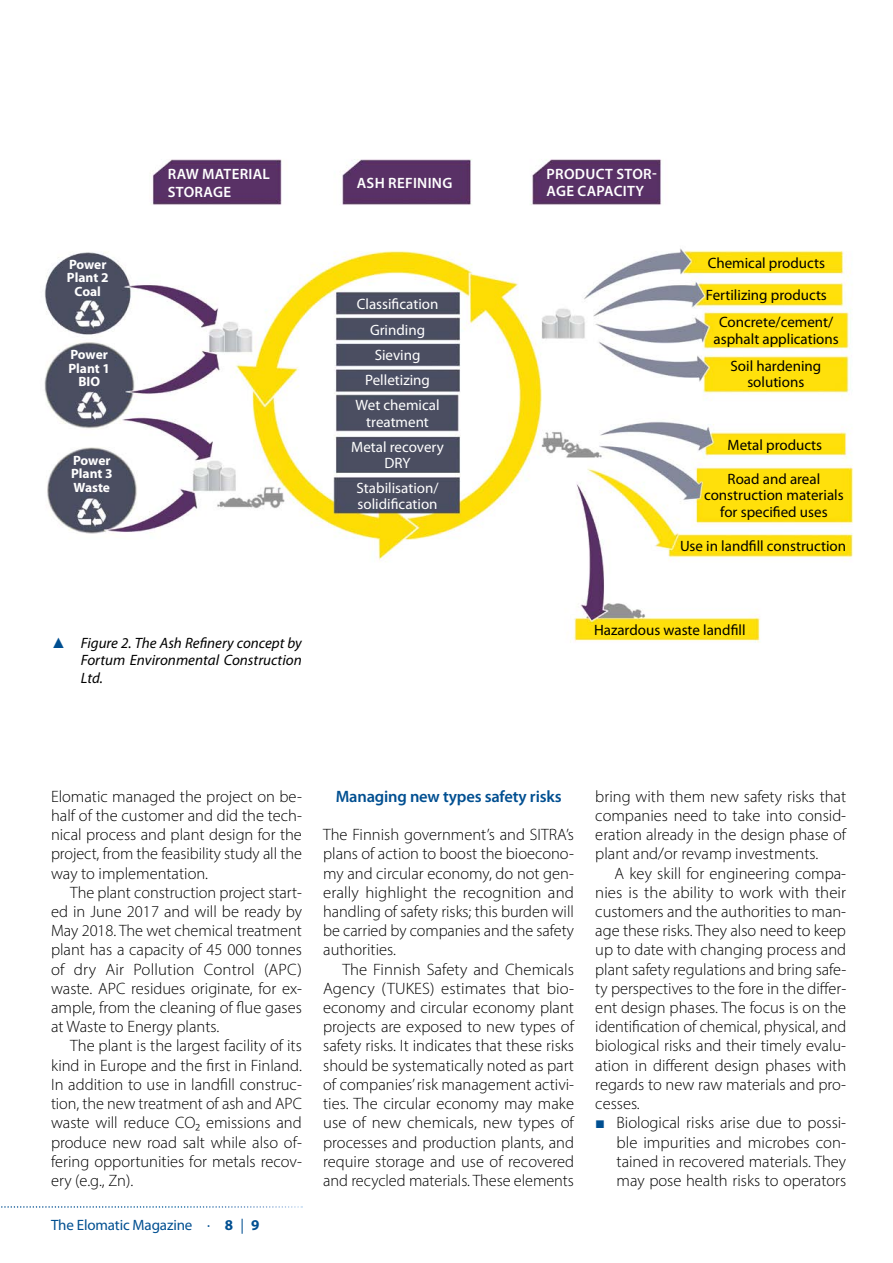
<style>
.page{position:relative;width:893px;height:1263px;background:#fff}
.page>*{position:absolute;margin:0;border:0;box-sizing:border-box;transform-origin:0 0}
._21en_body_with_inde{font:300 16.5px/19.2px "Myriad Pro";color:#000;text-align:justify}
._20en_body{font:300 16.5px/19.2px "Myriad Pro";letter-spacing:-.005em;color:#000;text-align:justify}
._25en_body_subtitle{font:600 16.5px "Myriad Pro";letter-spacing:-.01em;color:#004f91}
._72en_picture_body{font:15px/16.5px "Myriad Pro";color:#000;text-align:center}
._72en_picture_body-2{font:15px/16.5px "Myriad Pro";color:#fff;text-align:center}
.t1{font:italic 15px/17.2px "Myriad Pro";color:#000;text-align:justify}
._71en_picture_semibo{font:600 15px/17.2px "Myriad Pro";letter-spacing:.02em;color:#fff}
.t2{font:15px "Myriad Pro";letter-spacing:-.01em;color:#004f91}
._72en_picture_body-3{font:700 13.5px/13.5px "Myriad Pro";color:#fff}
.s1{font-family:"Arial";font-weight:900;font-style:normal;color:#004f91}
.s2{font-weight:700}
.s3{font-family:"Arial";font-weight:900;color:#004f91}
</style>
<div class="page">
<svg style="left:1px;top:1206px;width:301px;height:2px"></svg>
<img style="left:44px;top:159px;width:810px;height:484px">
<p class="_72en_picture_body-3" style="left:67px;top:257px;width:43px">Power<br>Plant 2</p>
<p class="_72en_picture_body-3" style="left:75px;top:284px;width:28px">Coal</p>
<p class="_72en_picture_body-3" style="left:70px;top:348px;width:39px">Power</p>
<p class="_72en_picture_body-3" style="left:68px;top:361px;width:43px">Plant 1</p>
<p class="_72en_picture_body-3" style="left:78px;top:375px;width:23px">BIO</p>
<p class="_72en_picture_body-3" style="left:73px;top:453px;width:39px">Power</p>
<p class="_72en_picture_body-3" style="left:71px;top:467px;width:43px">Plant 3</p>
<p class="_72en_picture_body-3" style="left:74px;top:480px;width:38px">Waste</p>
<p class="_71en_picture_semibo" style="left:168px;top:165px;width:104px">RAW MATERIAL<br>STORAGE</p>
<p class="_71en_picture_semibo" style="left:357px;top:174px;width:97px">ASH REFINING</p>
<p class="_72en_picture_body-2" style="left:357px;top:295px;width:83px">Classification</p>
<p class="_72en_picture_body-2" style="left:370px;top:321px;width:57px">Grinding</p>
<p class="_72en_picture_body-2" style="left:375px;top:346px;width:47px">Sieving</p>
<p class="_72en_picture_body-2" style="left:365px;top:372px;width:66px">Pelletizing</p>
<p class="_72en_picture_body-2" style="left:356px;top:396px;width:85px">Wet chemical treatment</p>
<p class="_72en_picture_body-2" style="left:351px;top:438px;width:94px">Metal recovery<br>DRY</p>
<p class="_72en_picture_body-2" style="left:357px;top:479px;width:83px;text-align:left">Stabilisation/ solidification</p>
<p class="t1" style="left:81px;top:634px;width:223px;text-indent:-30px"><span class="s1">▲</span> Figure 2. The Ash Refinery concept by Fortum Environmental Construction Ltd.</p>
<p class="_71en_picture_semibo" style="left:547px;top:165px;width:112px">PRODUCT STOR-<br>AGE CAPACITY</p>
<p class="_72en_picture_body" style="left:708px;top:254px;width:119px">Chemical products</p>
<p class="_72en_picture_body" style="left:706px;top:286px;width:123px">Fertilizing products</p>
<p class="_72en_picture_body" style="left:714px;top:314px;width:127px">Concrete/cement/ asphalt applications</p>
<p class="_72en_picture_body" style="left:730px;top:357px;width:92px">Soil hardening solutions</p>
<p class="_72en_picture_body" style="left:727px;top:436px;width:96px">Metal products</p>
<p class="_72en_picture_body" style="left:704px;top:470px;width:141px">Road and areal construction materials for specified uses</p>
<p class="_72en_picture_body" style="left:680px;top:537px;width:168px">Use in landfill construction</p>
<p class="_72en_picture_body" style="left:594px;top:621px;width:153px">Hazardous waste landfill</p>
<p class="_20en_body" style="left:51px;top:787px;width:252px">Elomatic managed the project on be&shy;half of the customer and did the tech&shy;nical process and plant design for the project, from the feasibility study all the way to implementation.</p>
<p class="_21en_body_with_inde" style="left:51px;top:883px;width:252px;text-indent:19px">The plant construction project start&shy;ed in June 2017 and will be ready by May 2018. The wet chemical treatment plant has a capacity of 45 000 tonnes of dry Air Pollution Control (APC) waste. APC residues originate, for ex&shy;ample, from the cleaning of flue gases at Waste to Energy plants.</p>
<p class="_21en_body_with_inde" style="left:51px;top:1036px;width:252px;text-indent:19px">The plant is the largest facility of its kind in Europe and the first in Finland.<br>In addition to use in landfill construc&shy;tion, the new treatment of ash and APC waste will reduce CO₂ emissions and produce new road salt while also of&shy;fering opportunities for metals recov&shy;ery (e.g., Zn).</p>
<p class="t2" style="left:51px;top:1216px;width:210px">The Elomatic Magazine · <span class="s2">8</span> | <span class="s2">9</span></p>
<p class="_25en_body_subtitle" style="left:336px;top:786px;width:227px">Managing new types safety risks</p>
<p class="_20en_body" style="left:323px;top:825px;width:252px">The Finnish government’s and SITRA’s plans of action to boost the bioecono&shy;my and circular economy, do not gen&shy;erally highlight the recognition and handling of safety risks; this burden will be carried by companies and the safety authorities.</p>
<p class="_21en_body_with_inde" style="left:323px;top:959px;width:252px;text-indent:19px">The Finnish Safety and Chemicals Agency (TUKES) estimates that bio&shy;economy and circular economy plant projects are exposed to new types of safety risks. It indicates that these risks should be systematically noted as part of companies’ risk management activi&shy;ties. The circular economy may make use of new chemicals, new types of processes and production plants, and require storage and use of recovered and recycled materials. These elements</p>
<p class="_21en_body_with_inde" style="left:595px;top:787px;width:252px">bring with them new safety risks that companies need to take into consid&shy;eration already in the design phase of plant and/or revamp investments.</p>
<p class="_21en_body_with_inde" style="left:595px;top:863px;width:253px;text-indent:19px">A key skill for engineering compa&shy;nies is the ability to work with their customers and the authorities to man&shy;age these risks. They also need to keep up to date with changing process and plant safety regulations and bring safe&shy;ty perspectives to the fore in the differ&shy;ent design phases. The focus is on the identification of chemical, physical, and biological risks and their timely evalu&shy;ation in different design phases with regards to new raw materials and pro&shy;cesses.</p>
<p class="_21en_body_with_inde" style="left:617px;top:1113px;width:231px;text-indent:-21px"><span class="s3">■</span> Biological risks arise due to possi&shy;ble impurities and microbes con&shy;tained in recovered materials. They may pose health risks to operators</p>
</div>
